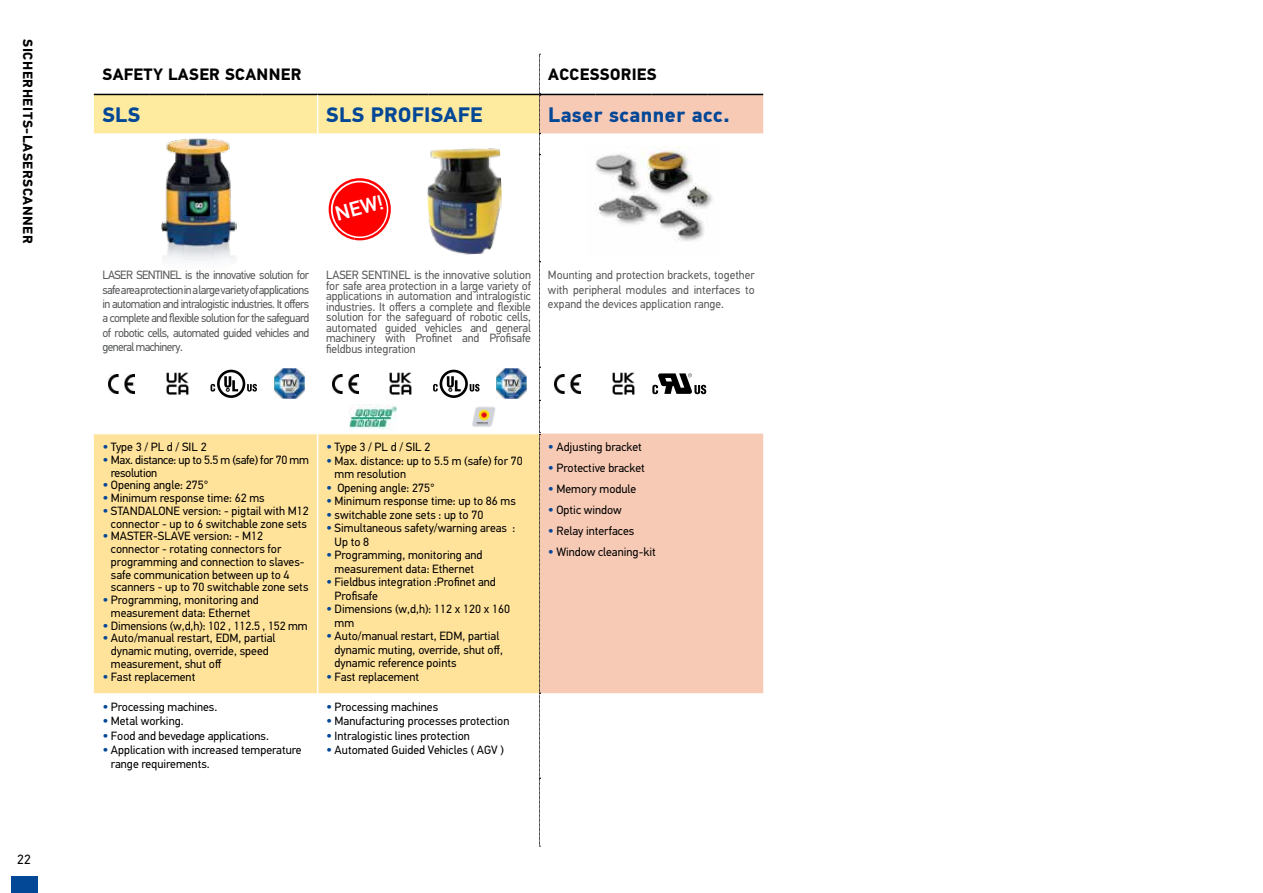
<style>
.page{position:relative;width:1263px;height:893px;background:#fff}
.page>*{position:absolute;margin:0;border:0;box-sizing:border-box;transform-origin:0 0}
.t1{font:700 21px "PF Din Text Pro";letter-spacing:.02em;color:#034797}
.t2{font:500 20.7px "PF Din Text Pro";color:#fff}
.t3{font:700 16.5px "PF Din Text Pro";letter-spacing:.02em;color:#000}
.t4{font:700 13.5px "PF Din Text Pro";letter-spacing:.045em;color:#000}
.t5{font:13.5px "PF Din Text Pro";color:#000}
.t6{font:12px/12.8px "PF Din Text Pro";color:#000}
.t7{font:12px/14.4px "PF Din Text Pro";letter-spacing:-.01em;color:#58595b;text-align:justify}
.t8{font:12px/12.8px "PF Din Text Pro";letter-spacing:-.025em;color:#000}
.s1{font-family:"PF Din Text Cond Pro";font-size:15px;color:#034797}
</style>
<div class="page">
<svg style="left:540px;top:95px;width:223px;height:598px;fill:#f7cab5"></svg>
<hr style="left:540px;top:366px;width:55px;height:2px;background:#fff">
<hr style="left:595px;top:366px;width:56px;height:2px;background:#fff">
<hr style="left:651px;top:366px;width:56px;height:2px;background:#fff">
<hr style="left:707px;top:366px;width:56px;height:2px;background:#fff">
<hr style="left:540px;top:400px;width:55px;height:1px;background:#fff">
<hr style="left:595px;top:400px;width:56px;height:1px;background:#fff">
<hr style="left:651px;top:400px;width:56px;height:1px;background:#fff">
<hr style="left:707px;top:400px;width:56px;height:1px;background:#fff">
<hr style="left:539px;top:94px;width:56px;height:1px;background:#000">
<hr style="left:595px;top:94px;width:56px;height:1px;background:#000">
<hr style="left:651px;top:94px;width:56px;height:1px;background:#000">
<hr style="left:707px;top:94px;width:56px;height:1px;background:#000">
<svg style="left:94px;top:54px;width:446px;height:793px"></svg>
<img style="left:497px;top:369px;width:30px;height:30px">
<img style="left:554px;top:374px;width:26px;height:19px">
<img style="left:609px;top:370px;width:28px;height:28px">
<svg style="left:652px;top:373px;width:54px;height:21px"></svg>
<img style="left:349px;top:404px;width:48px;height:26px">
<img style="left:472px;top:405px;width:24px;height:24px">
<img style="left:160px;top:137px;width:76px;height:140px">
<img style="left:587px;top:147px;width:133px;height:110px">
<div style="left:11px;top:876px;width:26px;height:17px;background:#034797"></div>
<img style="left:426px;top:148px;width:78px;height:108px">
<p class="t4" style="left:36px;top:39px;width:206px;rotate:90deg">SICHERHEITS-LASERSCANNER</p>
<p class="t5" style="left:17px;top:851px;width:15px">22</p>
<h3 class="t3" style="left:103px;top:65px;width:200px">SAFETY LASER SCANNER</h3>
<h3 class="t3" style="left:548px;top:65px;width:110px">ACCESSORIES</h3>
<h1 class="t1" style="left:102px;top:102px;width:40px">SLS</h1>
<h1 class="t1" style="left:326px;top:102px;width:158px">SLS PROFISAFE</h1>
<h1 class="t1" style="left:548px;top:102px;width:183px">Laser scanner acc.</h1>
<h2 class="t2" style="left:333px;top:202px;width:50px;rotate:-15deg">NEW!</h2>
<p class="t7" style="left:102px;top:268px;width:208px">LASER SENTINEL is the innovative solution for safe area protection in a large variety of applications in automation and intralogistic industries. It offers a complete and flexible solution for the safeguard of robotic cells, automated guided vehicles and general machinery.</p>
<p class="t7" style="left:326px;top:270px;width:206px;line-height:10.5px">LASER SENTINEL is the innovative solution for safe area protection in a large variety of applications in automation and intralogistic industries. It offers a complete and flexible solution for the safeguard of robotic cells, automated guided vehicles and general machinery with Profinet and Profisafe fieldbus integration</p>
<p class="t7" style="left:548px;top:268px;width:208px">Mounting and protection brackets, together with peripheral modules and interfaces to expand the devices application range.</p>
<p class="t6" style="left:102px;top:441px;width:106px"><span class="s1">•</span> Type 3 / PL d / SIL 2</p>
<p class="t8" style="left:111px;top:453px;width:199px;text-indent:-9px"><span class="s1">•</span> Max. distance: up to 5.5 m (safe) for 70 mm resolution</p>
<p class="t6" style="left:102px;top:479px;width:107px"><span class="s1">•</span> Opening angle: 275°</p>
<p class="t6" style="left:102px;top:492px;width:164px"><span class="s1">•</span> Minimum response time: 62 ms</p>
<p class="t6" style="left:102px;top:504px;width:208px;text-align:center"><span class="s1">•</span> STANDALONE version: - pigtail with M12 connector - up to 6 switchable zone sets</p>
<p class="t6" style="left:111px;top:530px;width:199px;text-indent:-9px"><span class="s1">•</span> MASTER-SLAVE version: - M12 connector - rotating connectors for programming and connection to slaves&shy;safe communication between up to 4 scanners - up to 70 switchable zone sets</p>
<p class="t6" style="left:102px;top:594px;width:158px;text-align:center"><span class="s1">•</span> Programming, monitoring and measurement data: Ethernet</p>
<p class="t6" style="left:102px;top:619px;width:207px"><span class="s1">•</span> Dimensions (w,d,h): 102 , 112.5 , 152 mm</p>
<p class="t6" style="left:111px;top:632px;width:166px;text-indent:-9px"><span class="s1">•</span> Auto/manual restart, EDM, partial dynamic muting, override, speed measurement, shut off</p>
<p class="t6" style="left:102px;top:670px;width:94px"><span class="s1">•</span> Fast replacement</p>
<p class="t6" style="left:102px;top:700px;width:116px"><span class="s1">•</span> Processing machines.</p>
<p class="t6" style="left:102px;top:715px;width:83px"><span class="s1">•</span> Metal working.</p>
<p class="t6" style="left:102px;top:729px;width:168px"><span class="s1">•</span> Food and bevedage applications.</p>
<p class="t6" style="left:111px;top:743px;width:192px;line-height:14.4px;text-indent:-9px"><span class="s1">•</span> Application with increased temperature range requirements.</p>
<p class="t6" style="left:326px;top:441px;width:106px"><span class="s1">•</span> Type 3 / PL d / SIL 2</p>
<p class="t6" style="left:335px;top:454px;width:190px;line-height:13.5px;text-indent:-9px"><span class="s1">•</span> Max. distance: up to 5.5 m (safe) for 70 mm resolution</p>
<p class="t6" style="left:326px;top:481px;width:110px"><span class="s1">•</span> Opening angle: 275°</p>
<p class="t6" style="left:326px;top:495px;width:191px"><span class="s1">•</span> Minimum response time: up to 86 ms</p>
<p class="t6" style="left:326px;top:508px;width:159px"><span class="s1">•</span> switchable zone sets : up to 70</p>
<p class="t6" style="left:335px;top:521px;width:182px;line-height:13.5px;text-indent:-9px"><span class="s1">•</span> Simultaneous safety/warning areas :<br>Up to 8</p>
<p class="t6" style="left:326px;top:548px;width:158px;line-height:13.5px;text-align:center"><span class="s1">•</span> Programming, monitoring and measurement data: Ethernet</p>
<p class="t6" style="left:335px;top:575px;width:163px;line-height:13.5px;text-indent:-9px"><span class="s1">•</span> Fieldbus integration :Profinet and<br>Profisafe</p>
<p class="t6" style="left:335px;top:602px;width:177px;line-height:13.5px;text-indent:-9px"><span class="s1">•</span> Dimensions (w,d,h): 112 x 120 x 160 mm</p>
<p class="t6" style="left:335px;top:629px;width:170px;line-height:13.5px;text-indent:-9px"><span class="s1">•</span> Auto/manual restart, EDM, partial dynamic muting, override, shut off, dynamic reference points</p>
<p class="t6" style="left:326px;top:670px;width:94px"><span class="s1">•</span> Fast replacement</p>
<p class="t6" style="left:326px;top:700px;width:114px"><span class="s1">•</span> Processing machines</p>
<p class="t6" style="left:326px;top:715px;width:185px"><span class="s1">•</span> Manufacturing processes protection</p>
<p class="t6" style="left:326px;top:729px;width:145px"><span class="s1">•</span> Intralogistic lines protection</p>
<p class="t6" style="left:326px;top:743px;width:179px"><span class="s1">•</span> Automated Guided Vehicles ( AGV )</p>
<p class="t6" style="left:548px;top:441px;width:95px"><span class="s1">•</span> Adjusting bracket</p>
<p class="t6" style="left:548px;top:462px;width:98px"><span class="s1">•</span> Protective bracket</p>
<p class="t6" style="left:548px;top:483px;width:90px"><span class="s1">•</span> Memory module</p>
<p class="t6" style="left:548px;top:504px;width:75px"><span class="s1">•</span> Optic window</p>
<p class="t6" style="left:548px;top:525px;width:88px"><span class="s1">•</span> Relay interfaces</p>
<p class="t6" style="left:548px;top:546px;width:109px"><span class="s1">•</span> Window cleaning-kit</p>
</div>
